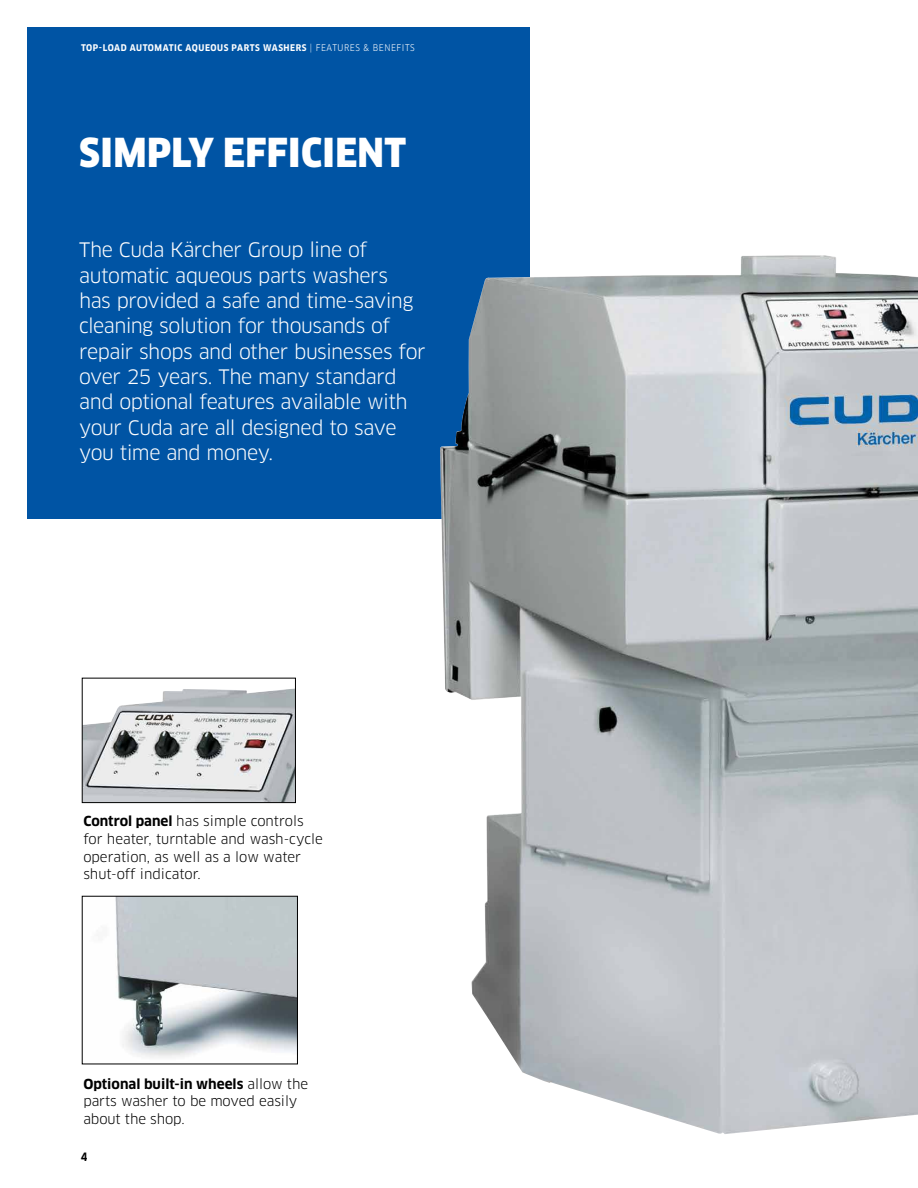
<style>
.page{position:relative;width:918px;height:1188px;background:#fff}
.page>*{position:absolute;margin:0;border:0;box-sizing:border-box;transform-origin:0 0}
.t1{font:900 39px "Clan Pro Narr";letter-spacing:.01em;color:#fff}
.t2{font:19.5px/25.3px "Clan Pro";letter-spacing:-.025em;color:#fff}
.t3{font:13.5px/17.5px "Clan Pro";color:#000}
.t4{font:700 11.25px "Clan Pro Narr";color:#000}
.t5{font:700 9px "Clan Pro Narr";letter-spacing:.06em;color:#fff}
.s1{font-weight:400}
.s2{font-weight:700}
</style>
<div class="page">
<div style="left:27px;top:27px;width:502px;height:491px;background:#0054a4"></div>
<img style="left:115px;top:898px;width:181px;height:160px">
<div style="left:82px;top:896px;width:216px;height:168px;border:1px solid #000"></div>
<img style="left:84px;top:688px;width:210px;height:113px">
<div style="left:82px;top:678px;width:214px;height:125px;border:1px solid #000"></div>
<img style="left:440px;top:255px;width:478px;height:879px">
<p class="t5" style="left:81px;top:43px;width:335px">TOP-LOAD AUTOMATIC AQUEOUS PARTS WASHERS <span class="s1">| FEATURES &amp; BENEFITS</span></p>
<h1 class="t1" style="left:79px;top:130px;width:328px">SIMPLY EFFICIENT</h1>
<p class="t2" style="left:79px;top:237px;width:348px">The Cuda Kärcher Group line of automatic aqueous parts washers<br>has provided a safe and time-saving cleaning solution for thousands of repair shops and other businesses for over 25 years. The many standard and optional features available with your Cuda are all designed to save you time and money.</p>
<p class="t3" style="left:83px;top:813px;width:241px"><span class="s2">Control panel</span> has simple controls for heater, turntable and wash-cycle operation, as well as a low water shut-off indicator.</p>
<p class="t3" style="left:83px;top:1075px;width:226px"><span class="s2">Optional built-in wheels</span> allow the parts washer to be moved easily about the shop.</p>
<p class="t4" style="left:81px;top:1150px;width:8px">4</p>
</div>
